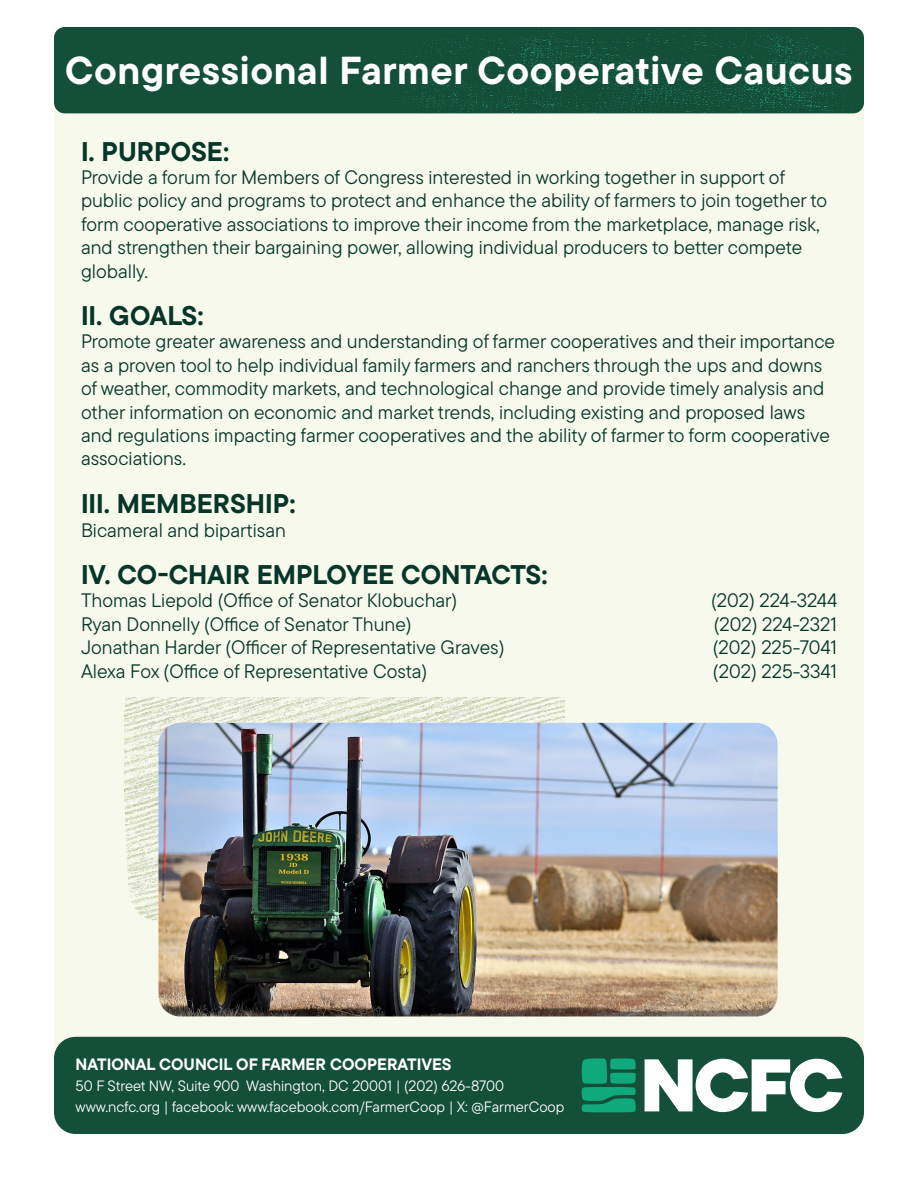
<style>
.page{position:relative;width:918px;height:1188px;background:#fff}
.page>*{position:absolute;margin:0;border:0;box-sizing:border-box;transform-origin:0 0}
.t1{font:700 39px "TT Commons Pro";letter-spacing:.015em;color:#fff}
.t2{font:700 27px "TT Commons Pro";color:#06352a}
.t3{font:19.5px/23.4px "TT Commons Pro";color:#06352a}
.t4{font:700 16.5px "TT Commons Pro";color:#fff}
.t5{font:15px/21.3px "TT Commons Pro";color:#fff}
</style>
<div class="page">
<div style="left:54px;top:84px;width:810px;height:1001px;background:#f6f9ec;border-radius:22px"></div>
<div style="left:54px;top:1037px;width:810px;height:97px;background:#144f3a;border-radius:22px"></div>
<svg style="left:582px;top:1058px;width:54px;height:54px"></svg>
<svg style="left:645px;top:1059px;width:197px;height:53px"></svg>
<div style="left:54px;top:27px;width:810px;height:86px;background:#144f3a;border-radius:11px"></div>
<img style="left:393px;top:27px;width:471px;height:86px">
<img style="left:125px;top:698px;width:439px;height:235px">
<img style="left:159px;top:723px;width:619px;height:294px">
<h1 class="t1" style="left:65px;top:41px;width:789px">Congressional Farmer Cooperative Caucus</h1>
<h2 class="t2" style="left:81px;top:131px;width:150px">I. PURPOSE:</h2>
<p class="t3" style="left:81px;top:166px;width:748px">Provide a forum for Members of Congress interested in working together in support of public policy and programs to protect and enhance the ability of farmers to join together to form cooperative associations to improve their income from the marketplace, manage risk, and strengthen their bargaining power, allowing individual producers to better compete globally.</p>
<h2 class="t2" style="left:81px;top:295px;width:124px">II. GOALS:</h2>
<p class="t3" style="left:81px;top:330px;width:756px">Promote greater awareness and understanding of farmer cooperatives and their importance as a proven tool to help individual family farmers and ranchers through the ups and downs of weather, commodity markets, and technological change and provide timely analysis and other information on economic and market trends, including existing and proposed laws and regulations impacting farmer cooperatives and the ability of farmer to form cooperative associations.</p>
<h2 class="t2" style="left:81px;top:483px;width:216px">III. MEMBERSHIP:</h2>
<p class="t3" style="left:81px;top:518px;width:206px">Bicameral and bipartisan</p>
<h2 class="t2" style="left:81px;top:554px;width:468px">IV. CO-CHAIR EMPLOYEE CONTACTS:</h2>
<p class="t3" style="left:81px;top:589px;width:378px">Thomas Liepold (Office of Senator Klobuchar)</p>
<p class="t3" style="left:711px;top:589px;width:128px">(202) 224-3244</p>
<p class="t3" style="left:81px;top:612px;width:332px">Ryan Donnelly (Office of Senator Thune)</p>
<p class="t3" style="left:714px;top:612px;width:125px">(202) 224-2321</p>
<p class="t3" style="left:81px;top:636px;width:425px">Jonathan Harder (Officer of Representative Graves)</p>
<p class="t3" style="left:713px;top:636px;width:126px">(202) 225-7041</p>
<p class="t3" style="left:81px;top:659px;width:348px">Alexa Fox (Office of Representative Costa)</p>
<p class="t3" style="left:713px;top:659px;width:126px">(202) 225-3341</p>
<p class="t4" style="left:76px;top:1052px;width:378px">NATIONAL COUNCIL OF FARMER COOPERATIVES</p>
<p class="t5" style="left:76px;top:1075px;width:490px">50 F Street NW, Suite 900 Washington, DC 20001 | (202) 626-8700 www.ncfc.org | facebook: www.facebook.com/FarmerCoop | X: @FarmerCoop</p>
</div>
